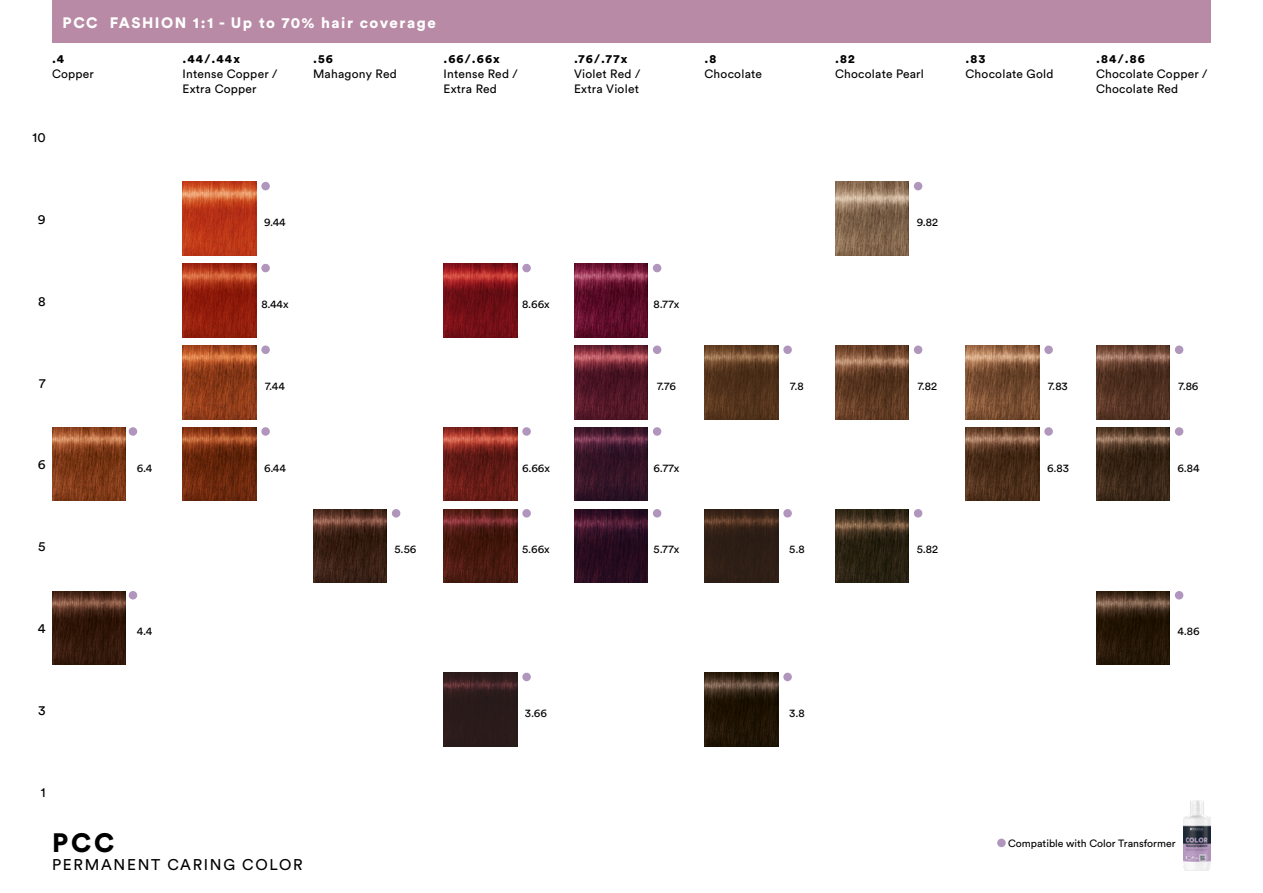
<style>
.page{position:relative;width:1263px;height:893px;background:#fff}
.page>*{position:absolute;margin:0;border:0;box-sizing:border-box;transform-origin:0 0}
.t1{font:900 26.4px "Circular Std";color:#000}
.t2{font:15.45px "Circular Std";letter-spacing:.11em;color:#000}
.t3{font:900 15px "Circular Std";letter-spacing:.1em;color:#fff}
.t4{font:13.5px "Circular Std";color:#000}
.t5{font:12px/15px "Circular Std";letter-spacing:.02em;color:#000}
.t6{font:900 12px "Circular Std";letter-spacing:.1em;color:#000}
.t7{font:11.25px "Circular Pro";color:#000}
.t8{font:10.5px "Circular Std";color:#000}
</style>
<div class="page">
<div style="left:52px;top:0;width:1159px;height:43px;background:#b88aa5"></div>
<div style="left:997px;top:839px;width:9px;height:8px;background:#b095bd;border-radius:50%"></div>
<img style="left:1184px;top:801px;width:26px;height:70px">
<div style="left:129px;top:427px;width:8px;height:9px;background:#b095bd;border-radius:50%"></div>
<div style="left:261px;top:427px;width:9px;height:9px;background:#b095bd;border-radius:50%"></div>
<div style="left:392px;top:509px;width:8px;height:9px;background:#b095bd;border-radius:50%"></div>
<div style="left:522px;top:509px;width:9px;height:9px;background:#b095bd;border-radius:50%"></div>
<div style="left:522px;top:673px;width:9px;height:8px;background:#b095bd;border-radius:50%"></div>
<div style="left:783px;top:673px;width:9px;height:8px;background:#b095bd;border-radius:50%"></div>
<div style="left:522px;top:427px;width:9px;height:9px;background:#b095bd;border-radius:50%"></div>
<div style="left:522px;top:264px;width:9px;height:8px;background:#b095bd;border-radius:50%"></div>
<div style="left:653px;top:264px;width:8px;height:8px;background:#b095bd;border-radius:50%"></div>
<div style="left:653px;top:346px;width:8px;height:8px;background:#b095bd;border-radius:50%"></div>
<div style="left:783px;top:346px;width:9px;height:8px;background:#b095bd;border-radius:50%"></div>
<div style="left:914px;top:346px;width:8px;height:8px;background:#b095bd;border-radius:50%"></div>
<div style="left:1044px;top:346px;width:9px;height:8px;background:#b095bd;border-radius:50%"></div>
<div style="left:1175px;top:346px;width:8px;height:8px;background:#b095bd;border-radius:50%"></div>
<div style="left:1044px;top:427px;width:9px;height:9px;background:#b095bd;border-radius:50%"></div>
<div style="left:1175px;top:427px;width:8px;height:9px;background:#b095bd;border-radius:50%"></div>
<div style="left:1175px;top:591px;width:8px;height:8px;background:#b095bd;border-radius:50%"></div>
<div style="left:914px;top:182px;width:8px;height:8px;background:#b095bd;border-radius:50%"></div>
<div style="left:653px;top:427px;width:8px;height:9px;background:#b095bd;border-radius:50%"></div>
<div style="left:653px;top:509px;width:8px;height:9px;background:#b095bd;border-radius:50%"></div>
<div style="left:783px;top:509px;width:9px;height:9px;background:#b095bd;border-radius:50%"></div>
<div style="left:914px;top:509px;width:8px;height:9px;background:#b095bd;border-radius:50%"></div>
<div style="left:261px;top:346px;width:9px;height:8px;background:#b095bd;border-radius:50%"></div>
<div style="left:261px;top:264px;width:9px;height:8px;background:#b095bd;border-radius:50%"></div>
<div style="left:261px;top:182px;width:9px;height:8px;background:#b095bd;border-radius:50%"></div>
<div style="left:129px;top:591px;width:8px;height:8px;background:#b095bd;border-radius:50%"></div>
<img style="left:52px;top:591px;width:74px;height:73px">
<img style="left:52px;top:427px;width:74px;height:74px">
<img style="left:313px;top:509px;width:73px;height:74px">
<img style="left:574px;top:509px;width:73px;height:73px">
<img style="left:574px;top:264px;width:73px;height:73px">
<img style="left:574px;top:346px;width:73px;height:73px">
<img style="left:574px;top:427px;width:73px;height:74px">
<img style="left:835px;top:182px;width:73px;height:73px">
<img style="left:835px;top:509px;width:73px;height:74px">
<img style="left:835px;top:346px;width:73px;height:73px">
<img style="left:182px;top:182px;width:74px;height:73px">
<img style="left:182px;top:264px;width:74px;height:73px">
<img style="left:182px;top:346px;width:74px;height:73px">
<img style="left:182px;top:427px;width:74px;height:74px">
<img style="left:443px;top:509px;width:74px;height:74px">
<img style="left:443px;top:264px;width:74px;height:73px">
<img style="left:443px;top:673px;width:74px;height:73px">
<img style="left:443px;top:427px;width:74px;height:74px">
<img style="left:704px;top:509px;width:74px;height:74px">
<img style="left:704px;top:346px;width:74px;height:73px">
<img style="left:704px;top:673px;width:74px;height:73px">
<img style="left:965px;top:346px;width:74px;height:73px">
<img style="left:965px;top:427px;width:74px;height:74px">
<img style="left:1096px;top:591px;width:73px;height:73px">
<img style="left:1096px;top:346px;width:73px;height:73px">
<img style="left:1096px;top:427px;width:73px;height:74px">
<p class="t3" style="left:63px;top:12px;width:375px">PCC FASHION 1:1 - Up to 70% hair coverage</p>
<p class="t6" style="left:52px;top:51px;width:14px">.4</p>
<p class="t5" style="left:52px;top:66px;width:43px">Copper</p>
<p class="t6" style="left:182px;top:51px;width:59px">.44/.44x</p>
<p class="t5" style="left:182px;top:66px;width:96px">Intense Copper /<br>Extra Copper</p>
<p class="t6" style="left:313px;top:51px;width:21px">.56</p>
<p class="t5" style="left:313px;top:66px;width:85px">Mahagony Red</p>
<p class="t6" style="left:443px;top:51px;width:58px">.66/.66x</p>
<p class="t5" style="left:443px;top:66px;width:76px">Intense Red /<br>Extra Red</p>
<p class="t6" style="left:574px;top:51px;width:55px">.76/.77x</p>
<p class="t5" style="left:574px;top:66px;width:68px">Violet Red /<br>Extra Violet</p>
<p class="t6" style="left:704px;top:51px;width:13px">.8</p>
<p class="t5" style="left:704px;top:66px;width:59px">Chocolate</p>
<p class="t6" style="left:835px;top:51px;width:21px">.82</p>
<p class="t5" style="left:835px;top:66px;width:90px">Chocolate Pearl</p>
<p class="t6" style="left:965px;top:51px;width:21px">.83</p>
<p class="t5" style="left:965px;top:66px;width:89px">Chocolate Gold</p>
<p class="t6" style="left:1096px;top:51px;width:50px">.84/.86</p>
<p class="t5" style="left:1096px;top:66px;width:113px">Chocolate Copper /<br>Chocolate Red</p>
<p class="t4" style="left:33px;top:129px;width:15px">10</p>
<p class="t4" style="left:38px;top:211px;width:9px">9</p>
<p class="t7" style="left:264px;top:215px;width:23px">9.44</p>
<p class="t7" style="left:917px;top:215px;width:23px">9.82</p>
<p class="t4" style="left:38px;top:293px;width:9px">8</p>
<p class="t7" style="left:261px;top:297px;width:29px">8.44x</p>
<p class="t7" style="left:522px;top:297px;width:29px">8.66x</p>
<p class="t7" style="left:653px;top:297px;width:27px">8.77x</p>
<p class="t4" style="left:39px;top:375px;width:8px">7</p>
<p class="t7" style="left:265px;top:378px;width:21px">7.44</p>
<p class="t7" style="left:657px;top:378px;width:20px">7.76</p>
<p class="t7" style="left:790px;top:378px;width:15px">7.8</p>
<p class="t7" style="left:918px;top:378px;width:21px">7.82</p>
<p class="t7" style="left:1048px;top:378px;width:21px">7.83</p>
<p class="t7" style="left:1178px;top:378px;width:21px">7.86</p>
<p class="t4" style="left:38px;top:456px;width:9px">6</p>
<p class="t7" style="left:137px;top:460px;width:17px">6.4</p>
<p class="t7" style="left:264px;top:460px;width:23px">6.44</p>
<p class="t7" style="left:522px;top:460px;width:29px">6.66x</p>
<p class="t7" style="left:653px;top:460px;width:28px">6.77x</p>
<p class="t7" style="left:1047px;top:460px;width:23px">6.83</p>
<p class="t7" style="left:1177px;top:460px;width:24px">6.84</p>
<p class="t4" style="left:38px;top:538px;width:9px">5</p>
<p class="t7" style="left:394px;top:542px;width:23px">5.56</p>
<p class="t7" style="left:654px;top:542px;width:27px">5.77x</p>
<p class="t7" style="left:522px;top:542px;width:29px">5.66x</p>
<p class="t7" style="left:789px;top:542px;width:17px">5.8</p>
<p class="t7" style="left:917px;top:542px;width:23px">5.82</p>
<p class="t4" style="left:38px;top:620px;width:9px">4</p>
<p class="t7" style="left:137px;top:624px;width:17px">4.4</p>
<p class="t7" style="left:1177px;top:624px;width:24px">4.86</p>
<p class="t4" style="left:38px;top:702px;width:9px">3</p>
<p class="t7" style="left:525px;top:705px;width:24px">3.66</p>
<p class="t7" style="left:789px;top:705px;width:17px">3.8</p>
<p class="t4" style="left:41px;top:784px;width:6px">1</p>
<h1 class="t1" style="left:52px;top:825px;width:64px">PCC</h1>
<p class="t2" style="left:52px;top:855px;width:252px">PERMANENT CARING COLOR</p>
<p class="t8" style="left:1008px;top:837px;width:169px">Compatible with Color Transformer</p>
</div>
